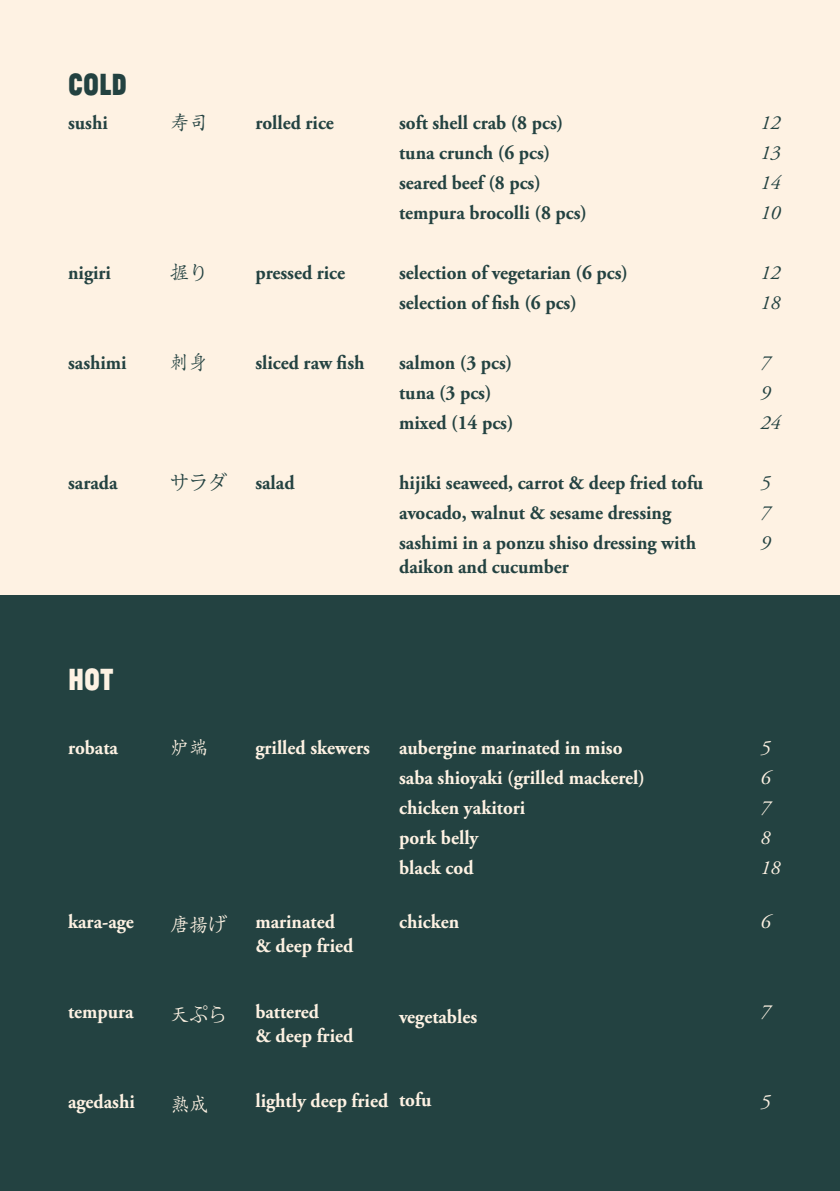
<style>
.page{position:relative;width:840px;height:1191px;background:#fff}
.page>*{position:absolute;margin:0;border:0;box-sizing:border-box;transform-origin:0 0}
.t1{font:100 32px "Jean Luc";color:#234241}
.t2{font:100 32px "Jean Luc";color:#fef2e3}
.t3{font:700 20px/24px "Adobe Garamond Pro";color:#234241;scale:.95 1}
.t4{font:700 20px/24px "Adobe Garamond Pro";color:#fef2e3;scale:.95 1}
.t5{font:italic 20px "Adobe Garamond Pro";color:#234241}
.t6{font:20px "Adobe Kaiti Std";color:#fef2e3;scale:.95 1}
.t7{font:20px "Adobe Kaiti Std";color:#234241;scale:.95 1}
.t8{font:italic 20px "Adobe Garamond Pro";color:#fef2e3}
</style>
<div class="page">
<div style="left:0;top:0;width:839px;height:1191px;background:#fef2e3"></div>
<div style="left:0;top:595px;width:839px;height:596px;background:#234241"></div>
<p class="t1" style="left:68px;top:62px;width:60px">COLD</p>
<p class="t3" style="left:68px;top:111px;width:43px">sushi</p>
<p class="t7" style="left:170px;top:110px;width:41px">寿司</p>
<p class="t3" style="left:255px;top:111px;width:84px">rolled rice</p>
<p class="t3" style="left:399px;top:111px;width:174px">soft shell crab (8 pcs)</p>
<p class="t3" style="left:399px;top:141px;width:160px">tuna crunch (6 pcs)</p>
<p class="t3" style="left:399px;top:171px;width:150px">seared beef (8 pcs)</p>
<p class="t3" style="left:399px;top:201px;width:199px">tempura brocolli (8 pcs)</p>
<p class="t5" style="left:760px;top:111px;width:21px">12</p>
<p class="t5" style="left:760px;top:141px;width:21px">13</p>
<p class="t5" style="left:760px;top:171px;width:21px">14</p>
<p class="t5" style="left:760px;top:201px;width:21px">10</p>
<p class="t3" style="left:68px;top:261px;width:47px">nigiri</p>
<p class="t7" style="left:170px;top:260px;width:41px">握り</p>
<p class="t3" style="left:255px;top:261px;width:96px">pressed rice</p>
<p class="t3" style="left:399px;top:261px;width:242px">selection of vegetarian (6 pcs)</p>
<p class="t3" style="left:399px;top:291px;width:188px">selection of fish (6 pcs)</p>
<p class="t5" style="left:760px;top:261px;width:21px">12</p>
<p class="t5" style="left:760px;top:291px;width:21px">18</p>
<p class="t3" style="left:68px;top:351px;width:63px">sashimi</p>
<p class="t7" style="left:170px;top:350px;width:41px">刺身</p>
<p class="t3" style="left:255px;top:351px;width:116px">sliced raw fish</p>
<p class="t3" style="left:399px;top:351px;width:120px">salmon (3 pcs)</p>
<p class="t3" style="left:399px;top:381px;width:99px">tuna (3 pcs)</p>
<p class="t3" style="left:399px;top:411px;width:122px">mixed (14 pcs)</p>
<p class="t5" style="left:760px;top:351px;width:11px">7</p>
<p class="t5" style="left:760px;top:381px;width:11px">9</p>
<p class="t5" style="left:760px;top:411px;width:21px">24</p>
<p class="t3" style="left:68px;top:471px;width:53px">sarada</p>
<p class="t7" style="left:170px;top:470px;width:61px">サラダ</p>
<p class="t3" style="left:255px;top:471px;width:43px">salad</p>
<p class="t3" style="left:399px;top:471px;width:321px">hijiki seaweed, carrot &amp; deep fried tofu</p>
<p class="t3" style="left:399px;top:501px;width:288px">avocado, walnut &amp; sesame dressing</p>
<p class="t3" style="left:399px;top:531px;width:314px">sashimi in a ponzu shiso dressing with daikon and cucumber</p>
<p class="t5" style="left:760px;top:471px;width:11px">5</p>
<p class="t5" style="left:760px;top:501px;width:11px">7</p>
<p class="t5" style="left:760px;top:531px;width:11px">9</p>
<p class="t2" style="left:68px;top:658px;width:47px">HOT</p>
<p class="t4" style="left:68px;top:736px;width:54px">robata</p>
<p class="t4" style="left:68px;top:910px;width:71px">kara-age</p>
<p class="t6" style="left:170px;top:735px;width:41px">炉端</p>
<p class="t4" style="left:255px;top:736px;width:122px">grilled skewers</p>
<p class="t6" style="left:170px;top:912px;width:61px">唐揚げ</p>
<p class="t4" style="left:255px;top:910px;width:105px">marinated &amp; deep fried</p>
<p class="t4" style="left:399px;top:736px;width:236px">aubergine marinated in miso</p>
<p class="t4" style="left:399px;top:766px;width:260px">saba shioyaki (grilled mackerel)</p>
<p class="t4" style="left:399px;top:796px;width:134px">chicken yakitori</p>
<p class="t4" style="left:399px;top:826px;width:85px">pork belly</p>
<p class="t4" style="left:399px;top:856px;width:80px">black cod</p>
<p class="t4" style="left:399px;top:910px;width:65px">chicken</p>
<p class="t8" style="left:760px;top:735px;width:11px">5</p>
<p class="t8" style="left:760px;top:765px;width:11px">6</p>
<p class="t8" style="left:760px;top:795px;width:11px">7</p>
<p class="t8" style="left:760px;top:825px;width:11px">8</p>
<p class="t8" style="left:760px;top:855px;width:21px">18</p>
<p class="t8" style="left:760px;top:909px;width:11px">6</p>
<p class="t4" style="left:68px;top:1000px;width:71px">tempura</p>
<p class="t6" style="left:170px;top:1002px;width:61px">天ぷら</p>
<p class="t4" style="left:255px;top:1000px;width:105px">battered<br>&amp; deep fried</p>
<p class="t4" style="left:399px;top:1004px;width:83px">vegetables</p>
<p class="t8" style="left:760px;top:999px;width:11px">7</p>
<p class="t4" style="left:68px;top:1090px;width:72px">agedashi</p>
<p class="t6" style="left:170px;top:1092px;width:41px">熟成</p>
<p class="t4" style="left:255px;top:1088px;width:141px">lightly deep fried</p>
<p class="t4" style="left:399px;top:1087px;width:35px">tofu</p>
<p class="t8" style="left:760px;top:1089px;width:11px">5</p>
</div>
